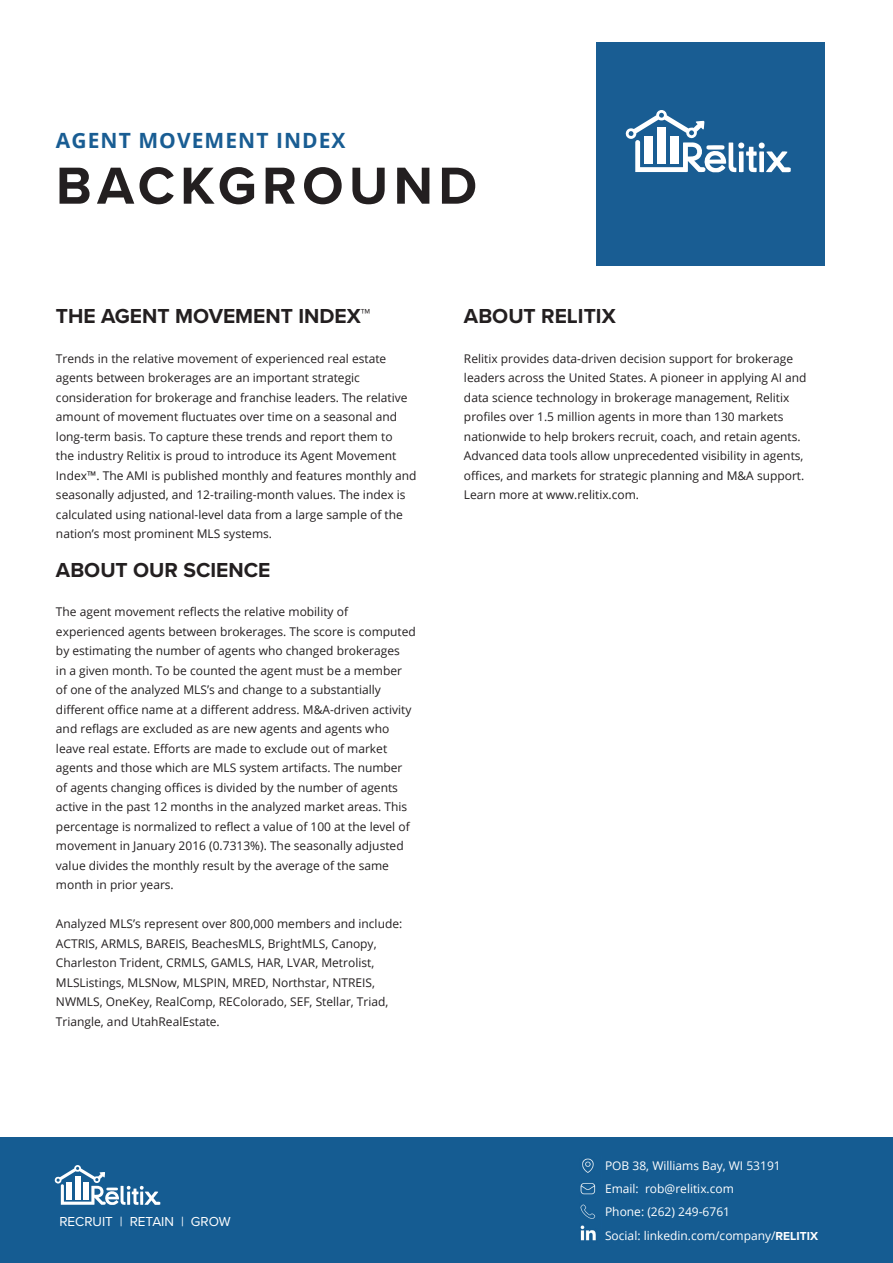
<style>
.page{position:relative;width:893px;height:1263px;background:#fff}
.page>*{position:absolute;margin:0;border:0;box-sizing:border-box;transform-origin:0 0}
.Title_2{font:700 54px "Proxima Nova";letter-spacing:.1em;color:#231f20}
.Body_text_1_-_left{font:700 21px "Proxima Nova";color:#231f20}
.Title_2-2{font:700 21px "Open Sans";letter-spacing:.05em;color:#195d93}
.Body_text_1_-_left-2{font:13.5px "Proxima Nova";color:#fff}
.Body_text_1_-_left-3{font:12px/19.5px "Open Sans";color:#231f20}
.Body_text_1_-_left-4{font:12px "Open Sans";color:#fff}
.s1{font-family:"Proxima Nova";font-weight:700}
</style>
<div class="page">
<div style="left:597px;top:42px;width:228px;height:223px;background:#195d93"></div>
<svg style="left:625px;top:110px;width:166px;height:62px"></svg>
<div style="left:0;top:1137px;width:893px;height:126px;background:#155c92"></div>
<img style="left:580px;top:1158px;width:16px;height:83px">
<svg style="left:54px;top:1165px;width:106px;height:40px"></svg>
<p class="Title_2-2" style="left:56px;top:126px;width:291px">AGENT MOVEMENT INDEX</p>
<p class="Title_2" style="left:56px;top:145px;width:423px">BACKGROUND</p>
<p class="Body_text_1_-_left" style="left:56px;top:301px;width:316px">THE AGENT MOVEMENT INDEX™</p>
<p class="Body_text_1_-_left-3" style="left:56px;top:348px;width:362px">Trends in the relative movement of experienced real estate agents between brokerages are an important strategic consideration for brokerage and franchise leaders. The relative amount of movement fluctuates over time on a seasonal and long-term basis. To capture these trends and report them to<br>the industry Relitix is proud to introduce its Agent Movement Index™. The AMI is published monthly and features monthly and seasonally adjusted, and 12-trailing-month values. The index is calculated using national-level data from a large sample of the nation’s most prominent MLS systems.</p>
<p class="Body_text_1_-_left" style="left:56px;top:554px;width:216px">ABOUT OUR SCIENCE</p>
<p class="Body_text_1_-_left-3" style="left:56px;top:602px;width:361px">The agent movement reflects the relative mobility of experienced agents between brokerages. The score is computed by estimating the number of agents who changed brokerages<br>in a given month. To be counted the agent must be a member of one of the analyzed MLS’s and change to a substantially different office name at a different address. M&amp;A-driven activity and reflags are excluded as are new agents and agents who leave real estate. Efforts are made to exclude out of market agents and those which are MLS system artifacts. The number of agents changing offices is divided by the number of agents active in the past 12 months in the analyzed market areas. This percentage is normalized to reflect a value of 100 at the level of movement in January 2016 (0.7313%). The seasonally adjusted value divides the monthly result by the average of the same month in prior years.</p>
<p class="Body_text_1_-_left-3" style="left:56px;top:914px;width:348px">Analyzed MLS’s represent over 800,000 members and include:<br>ACTRIS, ARMLS, BAREIS, BeachesMLS, BrightMLS, Canopy, Charleston Trident, CRMLS, GAMLS, HAR, LVAR, Metrolist, MLSListings, MLSNow, MLSPIN, MRED, Northstar, NTREIS, NWMLS, OneKey, RealComp, REColorado, SEF, Stellar, Triad, Triangle, and UtahRealEstate.</p>
<p class="Body_text_1_-_left" style="left:464px;top:301px;width:153px">ABOUT RELITIX</p>
<p class="Body_text_1_-_left-3" style="left:464px;top:348px;width:344px">Relitix provides data-driven decision support for brokerage leaders across the United States. A pioneer in applying AI and data science technology in brokerage management, Relitix profiles over 1.5 million agents in more than 130 markets nationwide to help brokers recruit, coach, and retain agents.<br>Advanced data tools allow unprecedented visibility in agents, offices, and markets for strategic planning and M&amp;A support.<br>Learn more at www.relitix.com.</p>
<p class="Body_text_1_-_left-2" style="left:59px;top:1212px;width:173px">RECRUIT | RETAIN | GROW</p>
<p class="Body_text_1_-_left-4" style="left:605px;top:1158px;width:177px">POB 38, Williams Bay, WI 53191</p>
<p class="Body_text_1_-_left-4" style="left:605px;top:1181px;width:130px">Email: rob@relitix.com</p>
<p class="Body_text_1_-_left-4" style="left:605px;top:1204px;width:126px">Phone: (262) 249-6761</p>
<p class="Body_text_1_-_left-4" style="left:605px;top:1227px;width:215px">Social: linkedin.com/company/<span class="s1">RELITIX</span></p>
</div>
